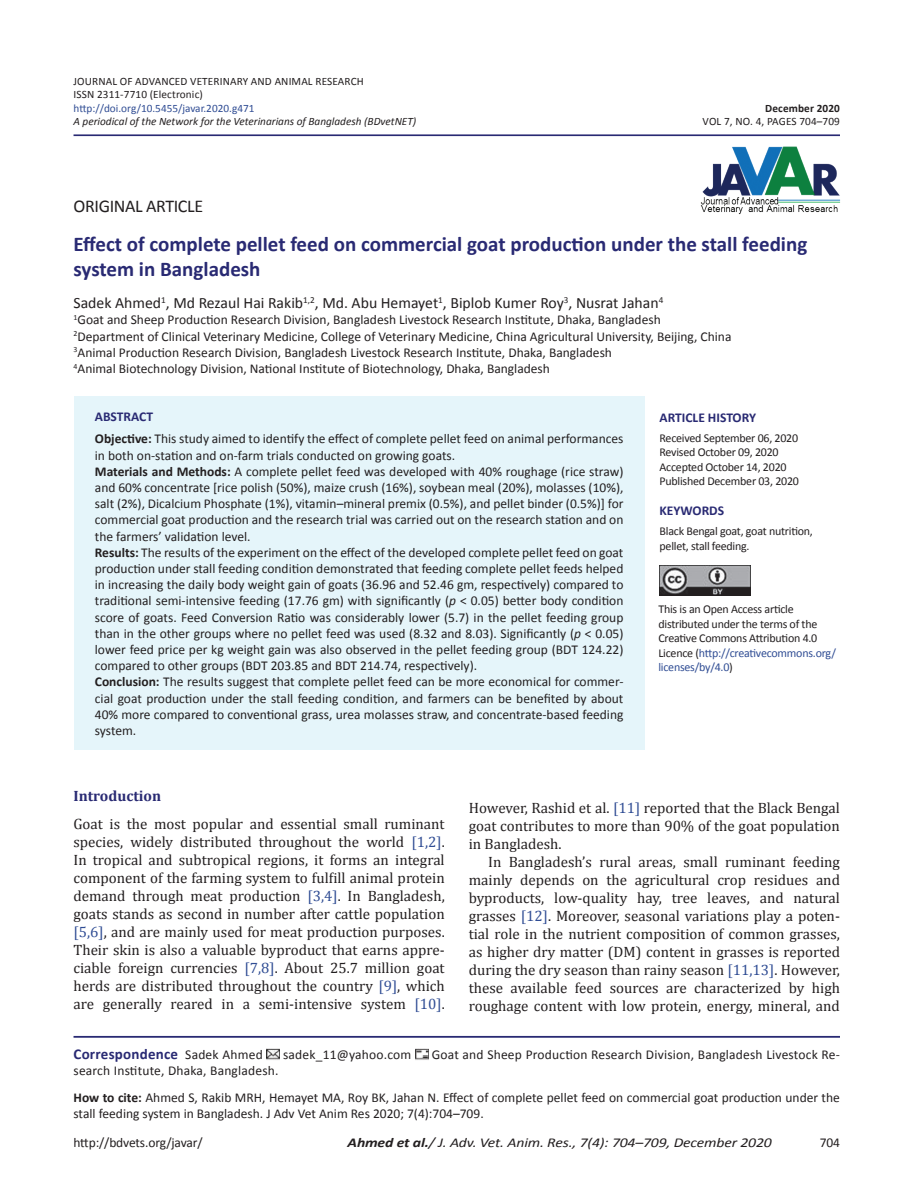
<style>
.page{position:relative;width:918px;height:1188px;background:#fff}
.page>*{position:absolute;margin:0;border:0;box-sizing:border-box;transform-origin:0 0}
.Article_Title{font:700 21px/25.2px "Calibri";color:#292a73}
.Issue_Date{font:18px "Calibri";letter-spacing:-.02em;color:#231f20}
.Authors{font:15.75px "Calibri";color:#231f20}
.Para_1st{font:15px/18px "Cambria";color:#231f20;text-align:justify}
.Para_Indent{font:15px/18px "Cambria";color:#231f20;text-align:justify}
.Author_Deatiles{font:700 15px "Calibri";letter-spacing:.015em;color:#292a73}
.Head_A{font:700 15px "Cambria";color:#292a73}
.ABSTRACT_TXT{font:13.5px/16.2px "Calibri";color:#231f20;text-align:justify}
.Affliation{font:13.5px "Calibri";color:#231f20}
.Author_Deatiles-2{font:13.5px/16.2px "Calibri";color:#231f20}
.t1{font:italic 13.5px "Calibri";letter-spacing:-.01em;color:#231f20;scale:1.16 1}
.ABSTRACT_HD{font:700 13.5px "Calibri";color:#292a73}
.Issue_Date-2{font:12px/14.4px "Calibri";letter-spacing:-.02em;color:#231f20}
.VOL{font:11.25px "Calibri";letter-spacing:.01em;color:#231f20}
.DOI{font:italic 11.25px "Calibri";color:#231f20}
.VOL-2{font:11.25px "Calibri";color:#304d94}
.DOI-2{font:11.25px "Calibri";letter-spacing:.01em;color:#231f20}
.VOL-3{font:700 11.25px "Calibri";letter-spacing:.01em;color:#231f20}
.s1{font-weight:700}
.s2{font-style:italic}
.s3{color:#304d94}
.s4{font-weight:400;font-size:13.5px;color:#231f20}
</style>
<div class="page">
<hr style="left:74px;top:134px;width:766px;height:2px;background:#292a73">
<hr style="left:74px;top:1036px;width:766px;height:2px;background:#292a73">
<svg style="left:266px;top:1049px;width:13px;height:11px"></svg>
<svg style="left:415px;top:1049px;width:13px;height:11px"></svg>
<img style="left:700px;top:146px;width:141px;height:69px">
<div style="left:74px;top:396px;width:570px;height:354px;background:#e5f5fa"></div>
<img style="left:660px;top:565px;width:90px;height:31px">
<p class="VOL" style="left:74px;top:74px;width:292px">JOURNAL OF ADVANCED VETERINARY AND ANIMAL RESEARCH</p>
<p class="VOL" style="left:74px;top:88px;width:131px">ISSN 2311-7710 (Electronic)</p>
<p class="VOL-2" style="left:74px;top:101px;width:182px">http://doi.org/10.5455/javar.2020.g471</p>
<p class="VOL-3" style="left:765px;top:101px;width:76px">December 2020</p>
<p class="DOI" style="left:74px;top:115px;width:344px">A periodical of the Network for the Veterinarians of Bangladesh (BDvetNET)</p>
<p class="DOI-2" style="left:703px;top:115px;width:139px">VOL 7, NO. 4, PAGES 704–709</p>
<p class="Issue_Date" style="left:74px;top:195px;width:131px">ORIGINAL ARTICLE</p>
<p class="Article_Title" style="left:74px;top:230px;width:735px">Effect of complete pellet feed on commercial goat production under the stall feeding system in Bangladesh</p>
<p class="Authors" style="left:74px;top:293px;width:591px">Sadek Ahmed<sup>1</sup>, Md Rezaul Hai Rakib<sup>1,2</sup>, Md. Abu Hemayet<sup>1</sup>, Biplob Kumer Roy<sup>3</sup>, Nusrat Jahan<sup>4</sup></p>
<p class="Affliation" style="left:74px;top:312px;width:589px"><sup>1</sup>Goat and Sheep Production Research Division, Bangladesh Livestock Research Institute, Dhaka, Bangladesh</p>
<p class="Affliation" style="left:74px;top:328px;width:659px"><sup>2</sup>Department of Clinical Veterinary Medicine, College of Veterinary Medicine, China Agricultural University, Beijing, China</p>
<p class="Affliation" style="left:74px;top:344px;width:540px"><sup>3</sup>Animal Production Research Division, Bangladesh Livestock Research Institute, Dhaka, Bangladesh</p>
<p class="Affliation" style="left:74px;top:360px;width:478px"><sup>4</sup>Animal Biotechnology Division, National Institute of Biotechnology, Dhaka, Bangladesh</p>
<p class="ABSTRACT_HD" style="left:95px;top:408px;width:60px">ABSTRACT</p>
<p class="ABSTRACT_TXT" style="left:95px;top:430px;width:530px"><span class="s1">Objective:</span> This study aimed to identify the effect of complete pellet feed on animal performances in both on-station and on-farm trials conducted on growing goats.</p>
<p class="ABSTRACT_TXT" style="left:95px;top:463px;width:530px"><span class="s1">Materials and Methods:</span> A complete pellet feed was developed with 40% roughage (rice straw) and 60% concentrate [rice polish (50%), maize crush (16%), soybean meal (20%), molasses (10%), salt (2%), Dicalcium Phosphate (1%), vitamin–mineral premix (0.5%), and pellet binder (0.5%)] for commercial goat production and the research trial was carried out on the research station and on the farmers’ validation level.</p>
<p class="ABSTRACT_TXT" style="left:95px;top:544px;width:530px"><span class="s1">Results:</span> The results of the experiment on the effect of the developed complete pellet feed on goat production under stall feeding condition demonstrated that feeding complete pellet feeds helped in increasing the daily body weight gain of goats (36.96 and 52.46 gm, respectively) compared to traditional semi-intensive feeding (17.76 gm) with significantly (<span class="s2">p</span> &lt; 0.05) better body condition score of goats. Feed Conversion Ratio was considerably lower (5.7) in the pellet feeding group than in the other groups where no pellet feed was used (8.32 and 8.03). Significantly (<span class="s2">p</span> &lt; 0.05) lower feed price per kg weight gain was also observed in the pellet feeding group (BDT 124.22) compared to other groups (BDT 203.85 and BDT 214.74, respectively).</p>
<p class="ABSTRACT_TXT" style="left:95px;top:673px;width:530px"><span class="s1">Conclusion:</span> The results suggest that complete pellet feed can be more economical for commer&shy;cial goat production under the stall feeding condition, and farmers can be benefited by about 40% more compared to conventional grass, urea molasses straw, and concentrate-based feeding system.</p>
<p class="ABSTRACT_HD" style="left:660px;top:409px;width:98px">ARTICLE HISTORY</p>
<p class="Issue_Date-2" style="left:660px;top:430px;width:140px">Received September 06, 2020</p>
<p class="Issue_Date-2" style="left:660px;top:445px;width:121px">Revised October 09, 2020</p>
<p class="Issue_Date-2" style="left:660px;top:459px;width:129px">Accepted October 14, 2020</p>
<p class="Issue_Date-2" style="left:660px;top:474px;width:141px">Published December 03, 2020</p>
<p class="ABSTRACT_HD" style="left:660px;top:502px;width:66px">KEYWORDS</p>
<p class="Issue_Date-2" style="left:660px;top:524px;width:155px">Black Bengal goat, goat nutrition, pellet, stall feeding.</p>
<p class="Issue_Date-2" style="left:658px;top:602px;width:179px">This is an Open Access article distributed under the terms of the<br>Creative Commons Attribution 4.0<br>Licence (<span class="s3">http://creativecommons.org/ licenses/by/4.0</span>)</p>
<p class="Head_A" style="left:74px;top:786px;width:89px">Introduction</p>
<p class="Para_1st" style="left:74px;top:815px;width:373px">Goat is the most popular and essential small ruminant species, widely distributed throughout the world <span class="s3">[1,2]</span>.<br>In tropical and subtropical regions, it forms an integral component of the farming system to fulfill animal protein demand through meat production <span class="s3">[3,4]</span>. In Bangladesh, goats stands as second in number after cattle population <span class="s3">[5,6]</span>, and are mainly used for meat production purposes.<br>Their skin is also a valuable byproduct that earns appre&shy;ciable foreign currencies <span class="s3">[7,8]</span>. About 25.7 million goat herds are distributed throughout the country <span class="s3">[9]</span>, which are generally reared in a semi-intensive system <span class="s3">[10]</span>.</p>
<p class="Para_1st" style="left:469px;top:799px;width:373px">However, Rashid et al. <span class="s3">[11]</span> reported that the Black Bengal goat contributes to more than 90% of the goat population in Bangladesh.</p>
<p class="Para_Indent" style="left:469px;top:853px;width:373px;text-indent:20px">In Bangladesh’s rural areas, small ruminant feeding mainly depends on the agricultural crop residues and byproducts, low-quality hay, tree leaves, and natural grasses <span class="s3">[12]</span>. Moreover, seasonal variations play a poten&shy;tial role in the nutrient composition of common grasses, as higher dry matter (DM) content in grasses is reported during the dry season than rainy season <span class="s3">[11,13]</span>. However, these available feed sources are characterized by high roughage content with low protein, energy, mineral, and</p>
<p class="Author_Deatiles" style="left:74px;top:1044px;width:191px">Correspondence <span class="s4">Sadek Ahmed</span></p>
<p class="Author_Deatiles-2" style="left:283px;top:1046px;width:130px">sadek_11@yahoo.com</p>
<p class="Author_Deatiles-2" style="left:432px;top:1046px;width:410px">Goat and Sheep Production Research Division, Bangladesh Livestock Re-</p>
<p class="Author_Deatiles-2" style="left:74px;top:1062px;width:207px">search Institute, Dhaka, Bangladesh.</p>
<p class="Author_Deatiles-2" style="left:74px;top:1088px;width:768px"><span class="s1">How to cite:</span> Ahmed S, Rakib MRH, Hemayet MA, Roy BK, Jahan N. Effect of complete pellet feed on commercial goat production under the stall feeding system in Bangladesh. J Adv Vet Anim Res 2020; 7(4):704–709.</p>
<p class="ABSTRACT_TXT" style="left:74px;top:1133px;width:131px">http://bdvets.org/javar/</p>
<p class="t1" style="left:348px;top:1134px;width:367px"><span class="s1">Ahmed et al.</span>/ J. Adv. Vet. Anim. Res., 7(4): 704–709, December 2020</p>
<p class="ABSTRACT_TXT" style="left:820px;top:1133px;width:22px">704</p>
</div>
